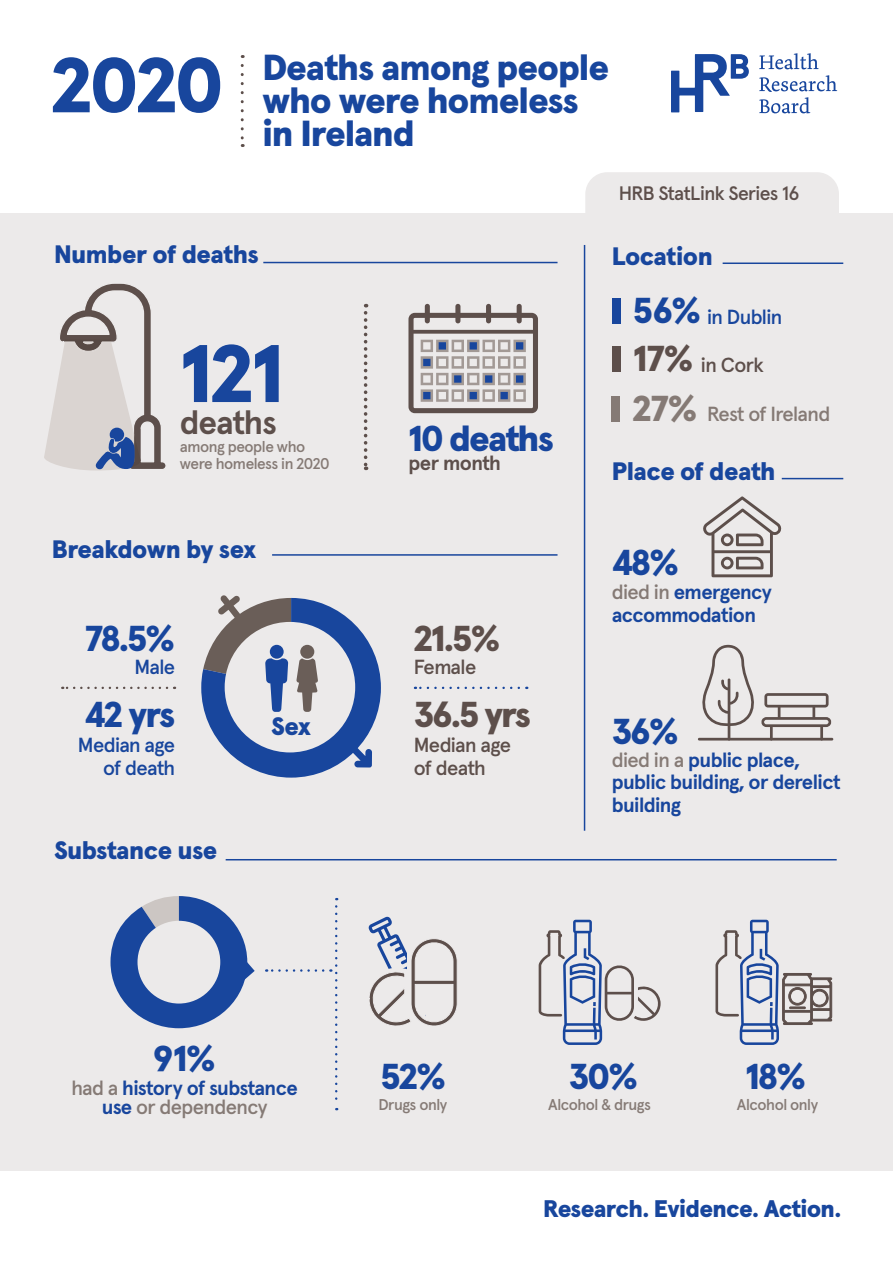
<style>
.page{position:relative;width:893px;height:1263px;background:#fff}
.page>*{position:absolute;margin:0;border:0;box-sizing:border-box;transform-origin:0 0}
.t1{font:900 81.45px "Apercu Pro";color:#18469d}
.t2{font:900 36.15px/33px "Apercu Pro";letter-spacing:-.03em;color:#18469d}
.t3{font:900 36px "Apercu Pro";letter-spacing:-.05em;color:#18469d}
.t4{font:900 36px "Apercu Pro";letter-spacing:-.05em;color:#5d4f4b}
.t5{font:700 33.45px "Apercu Pro";letter-spacing:-.035em;color:#5d4f4b}
.t6{font:900 25.2px "Apercu Pro";letter-spacing:-.02em;color:#18469d}
.t7{font:900 24px "Apercu Pro";letter-spacing:-.03em;color:#18469d}
.t8{font:700 20.4px/22.8px "Apercu Pro";letter-spacing:-.03em;color:#18469d}
.t9{font:500 20.4px/22.8px "Apercu Pro";letter-spacing:-.03em;color:#18469d;text-align:right}
.t10{font:500 20.4px/22.8px "Apercu Pro";letter-spacing:-.03em;color:#5d4f4b}
.t11{font:500 20.4px "Apercu Pro";letter-spacing:-.035em;color:#857a75}
.t12{font:700 20.4px "Apercu Pro";letter-spacing:-.03em;color:#5d4f4b}
.t13{font:500 19.5px "Apercu Pro";letter-spacing:-.03em;color:#5d4f4b}
.t14{font:500 15.6px/16.8px "Apercu Pro";letter-spacing:-.03em;color:#857a75}
.s1{font-size:77.7px}
.s2{font-weight:900;font-size:36px}
.s3{font-weight:500;color:#857a75}
</style>
<div class="page">
<div style="left:585px;top:172px;width:254px;height:41px;background:#eceaea"></div>
<svg style="left:671px;top:54px;width:78px;height:58px"></svg>
<svg style="left:759px;top:75px;width:78px;height:38px"></svg>
<svg style="left:759px;top:53px;width:60px;height:16px"></svg>
<svg style="left:241px;top:65px;width:3px;height:82px"></svg>
<div style="left:0;top:213px;width:893px;height:957px;background:#eceaea"></div>
<svg style="left:364px;top:313px;width:3px;height:157px"></svg>
<svg style="left:44px;top:283px;width:122px;height:187px"></svg>
<hr style="left:584px;top:245px;width:1px;height:586px;background:#18469d">
<hr style="left:263px;top:262px;width:294px;height:1px;background:#18469d">
<hr style="left:723px;top:262px;width:120px;height:2px;background:#18469d">
<hr style="left:782px;top:478px;width:61px;height:1px;background:#18469d">
<svg style="left:330px;top:906px;width:7px;height:204px"></svg>
<svg style="left:266px;top:969px;width:57px;height:3px"></svg>
<svg style="left:715px;top:920px;width:117px;height:125px"></svg>
<svg style="left:539px;top:920px;width:122px;height:125px"></svg>
<svg style="left:368px;top:917px;width:89px;height:109px"></svg>
<hr style="left:226px;top:859px;width:611px;height:1px;background:#18469d">
<div style="left:612px;top:298px;width:9px;height:26px;background:#18469d"></div>
<div style="left:612px;top:346px;width:9px;height:25px;background:#5d4f4b"></div>
<svg style="left:703px;top:496px;width:79px;height:81px"></svg>
<div style="left:612px;top:396px;width:8px;height:26px;background:#857a75"></div>
<hr style="left:698px;top:738px;width:135px;height:2px;background:#5d4f4b">
<svg style="left:761px;top:693px;width:70px;height:45px"></svg>
<svg style="left:701px;top:645px;width:54px;height:93px"></svg>
<svg style="left:62px;top:687px;width:105px;height:2px"></svg>
<svg style="left:415px;top:687px;width:104px;height:2px"></svg>
<hr style="left:272px;top:554px;width:285px;height:2px;background:#18469d">
<svg style="left:201px;top:595px;width:180px;height:183px"></svg>
<div style="left:270px;top:645px;width:14px;height:14px;background:#18469d;border-radius:50%"></div>
<svg style="left:111px;top:896px;width:144px;height:132px"></svg>
<svg style="left:408px;top:304px;width:130px;height:109px"></svg>
<h2 class="t2" style="left:262px;top:48px;width:348px;text-indent:-211px"><span class="s1">2020</span> Deaths among people who were homeless in Ireland</h2>
<p class="t13" style="left:619px;top:178px;width:182px">HRB StatLink Series 16</p>
<p class="t6" style="left:54px;top:234px;width:206px">Number of deaths</p>
<p class="t6" style="left:612px;top:236px;width:103px">Location</p>
<h1 class="t1" style="left:180px;top:309px;width:106px">121</h1>
<h3 class="t5" style="left:180px;top:396px;width:98px">deaths</h3>
<p class="t14" style="left:180px;top:437px;width:151px">among people who were homeless in 2020</p>
<p class="t6" style="left:52px;top:529px;width:206px">Breakdown by sex</p>
<h3 class="t3" style="left:85px;top:610px;width:92px">78.5%</h3>
<p class="t9" style="left:135px;top:654px;width:42px">Male</p>
<h3 class="t3" style="left:84px;top:685px;width:92px">42 yrs</h3>
<p class="t9" style="left:78px;top:732px;width:99px">Median age of death</p>
<p class="t6" style="left:54px;top:830px;width:165px">Substance use</p>
<p class="t6" style="left:271px;top:707px;width:41px">Sex</p>
<h3 class="t3" style="left:408px;top:410px;width:147px">10 deaths</h3>
<p class="t12" style="left:408px;top:447px;width:94px">per month</p>
<h3 class="t4" style="left:414px;top:610px;width:88px">21.5%</h3>
<p class="t10" style="left:414px;top:654px;width:64px">Female</p>
<h3 class="t4" style="left:414px;top:685px;width:119px">36.5 yrs</h3>
<p class="t10" style="left:414px;top:732px;width:99px">Median age of death</p>
<p class="t9" style="left:633px;top:304px;width:151px"><span class="s2">56%</span> in Dublin</p>
<p class="t10" style="left:633px;top:352px;width:132px"><span class="s2">17%</span> in Cork</p>
<p class="t11" style="left:632px;top:398px;width:199px"><span class="s2">27%</span> Rest of Ireland</p>
<p class="t6" style="left:612px;top:451px;width:165px">Place of death</p>
<h3 class="t3" style="left:612px;top:534px;width:69px">48%</h3>
<p class="t8" style="left:612px;top:579px;width:162px"><span class="s3">died in</span> emergency accommodation</p>
<h3 class="t3" style="left:612px;top:703px;width:69px">36%</h3>
<p class="t8" style="left:612px;top:747px;width:230px"><span class="s3">died in a</span> public place, public building, or derelict building</p>
<h3 class="t3" style="left:153px;top:1029px;width:64px">91%</h3>
<p class="t8" style="left:71px;top:1077px;width:228px;line-height:19.5px;text-align:center"><span class="s3">had a</span> history of substance use <span class="s3">or dependency</span></p>
<h3 class="t3" style="left:381px;top:1048px;width:67px">52%</h3>
<p class="t14" style="left:378px;top:1095px;width:71px">Drugs only</p>
<h3 class="t3" style="left:569px;top:1048px;width:71px">30%</h3>
<p class="t14" style="left:548px;top:1095px;width:104px">Alcohol &amp; drugs</p>
<h3 class="t3" style="left:745px;top:1048px;width:62px">18%</h3>
<p class="t14" style="left:737px;top:1095px;width:83px">Alcohol only</p>
<p class="t7" style="left:543px;top:1189px;width:300px">Research. Evidence. Action.</p>
</div>
